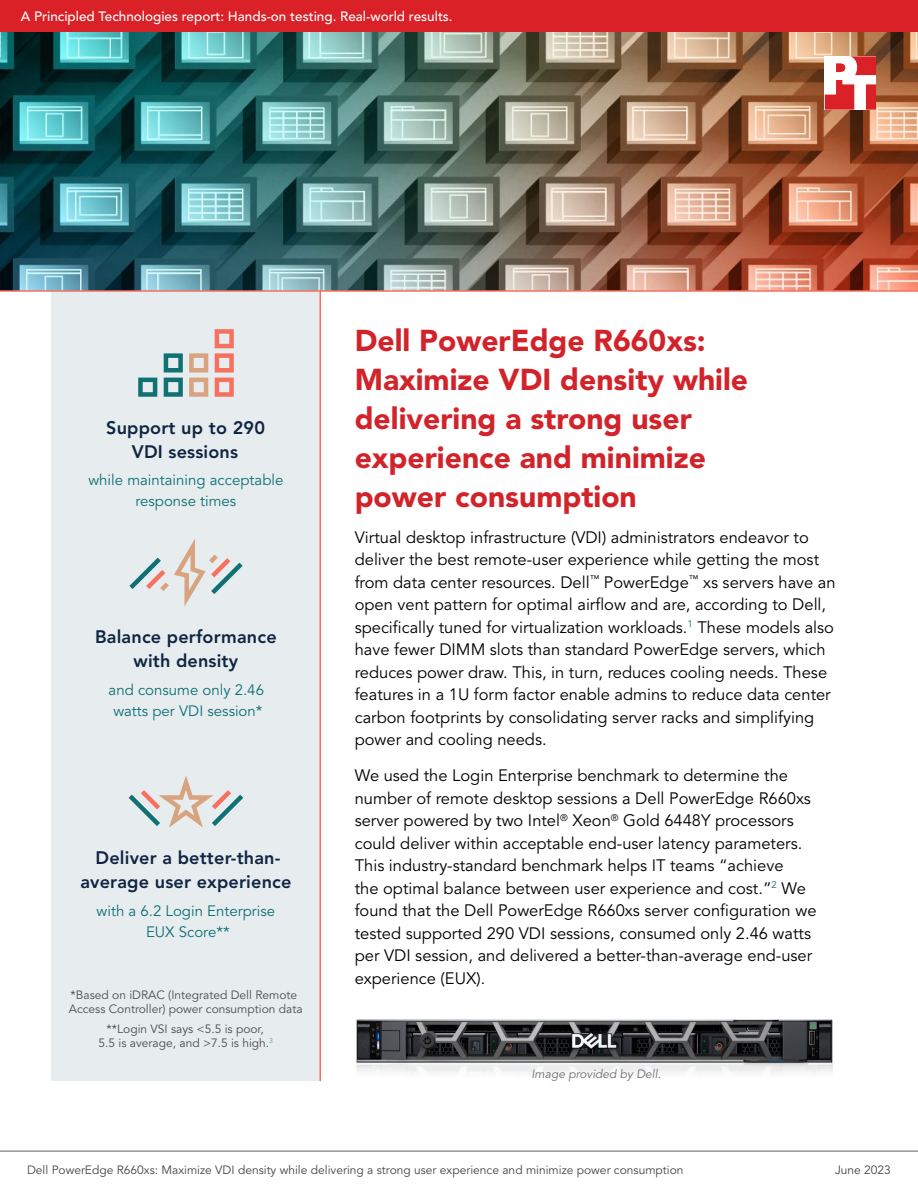
<style>
.page{position:relative;width:918px;height:1188px;background:#fff}
.page>*{position:absolute;margin:0;border:0;box-sizing:border-box;transform-origin:0 0}
.t1{font:900 30px/39px "Avenir LT Pro";color:#d2232a}
.t2{font:800 18px/24px "Avenir LT Pro";letter-spacing:.01em;color:#102542;text-align:center}
.t3{font:16.5px/22.5px "Avenir LT Pro";color:#000}
.t4{font:15px/21px "Avenir LT Pro";color:#0f7173;text-align:center}
.t5{font:500 13.5px "Avenir LT Pro";color:#fff}
.t6{font:12px/14.4px "Avenir LT Pro";color:#4d4d4d}
.t7{font:12px "Avenir LT Pro";color:#464547}
.t8{font:italic 12px "Avenir LT Pro";color:#6d6e71}
</style>
<div class="page">
<div style="left:51px;top:290px;width:270px;height:791px;background:#e7ecef"></div>
<svg style="left:215px;top:329px;width:19px;height:68px"></svg>
<svg style="left:189px;top:353px;width:19px;height:44px"></svg>
<svg style="left:164px;top:353px;width:19px;height:44px"></svg>
<svg style="left:138px;top:378px;width:19px;height:19px"></svg>
<svg style="left:129px;top:539px;width:114px;height:68px"></svg>
<svg style="left:129px;top:776px;width:114px;height:52px"></svg>
<hr style="left:320px;top:264px;width:1px;height:817px;background:#f87060">
<img style="left:0;top:32px;width:918px;height:258px">
<img style="left:356px;top:1019px;width:476px;height:53px">
<hr style="left:0;top:290px;width:918px;height:2px;background:#f87060">
<hr style="left:0;top:1151px;width:918px;height:1px;background:#616264">
<div style="left:0;top:0;width:918px;height:32px;background:#da2128"></div>
<svg style="left:825px;top:56px;width:51px;height:54px"></svg>
<p class="t5" style="left:21px;top:9px;width:433px">A Principled Technologies report: Hands-on testing. Real-world results.</p>
<p class="t2" style="left:106px;top:415px;width:160px">Support up to 290<br>VDI sessions</p>
<p class="t4" style="left:88px;top:470px;width:196px">while maintaining acceptable response times</p>
<p class="t2" style="left:95px;top:625px;width:183px">Balance performance with density</p>
<p class="t4" style="left:109px;top:680px;width:157px">and consume only 2.46 watts per VDI session*</p>
<p class="t2" style="left:80px;top:846px;width:212px">Deliver a better-than&shy;average user experience</p>
<p class="t4" style="left:97px;top:901px;width:180px">with a 6.2 Login Enterprise<br>EUX Score**</p>
<p class="t6" style="left:69px;top:988px;width:235px">*Based on iDRAC (Integrated Dell Remote<br>Access Controller) power consumption data</p>
<p class="t6" style="left:99px;top:1022px;width:176px;text-align:center">**Login VSI says &lt;5.5 is poor,<br>5.5 is average, and &gt;7.5 is high.<sup>3</sup></p>
<h1 class="t1" style="left:355px;top:321px;width:395px">Dell PowerEdge R660xs:<br>Maximize VDI density while delivering a strong user experience and minimize power consumption</h1>
<p class="t3" style="left:355px;top:526px;width:482px">Virtual desktop infrastructure (VDI) administrators endeavor to deliver the best remote-user experience while getting the most from data center resources. Dell<sup>™</sup> PowerEdge<sup>™</sup> xs servers have an open vent pattern for optimal airflow and are, according to Dell, specifically tuned for virtualization workloads.<sup>1</sup> These models also have fewer DIMM slots than standard PowerEdge servers, which reduces power draw. This, in turn, reduces cooling needs. These features in a 1U form factor enable admins to reduce data center carbon footprints by consolidating server racks and simplifying power and cooling needs.</p>
<p class="t3" style="left:355px;top:765px;width:463px">We used the Login Enterprise benchmark to determine the number of remote desktop sessions a Dell PowerEdge R660xs server powered by two Intel<sup>®</sup> Xeon<sup>®</sup> Gold 6448Y processors could deliver within acceptable end-user latency parameters.<br>This industry-standard benchmark helps IT teams “achieve<br>the optimal balance between user experience and cost.”<sup>2</sup> We found that the Dell PowerEdge R660xs server configuration we tested supported 290 VDI sessions, consumed only 2.46 watts per VDI session, and delivered a better-than-average end-user experience (EUX).</p>
<p class="t8" style="left:531px;top:1066px;width:131px">Image provided by Dell.</p>
<p class="t7" style="left:27px;top:1163px;width:658px">Dell PowerEdge R660xs: Maximize VDI density while delivering a strong user experience and minimize power consumption</p>
<p class="t7" style="left:835px;top:1163px;width:57px">June 2023</p>
</div>
